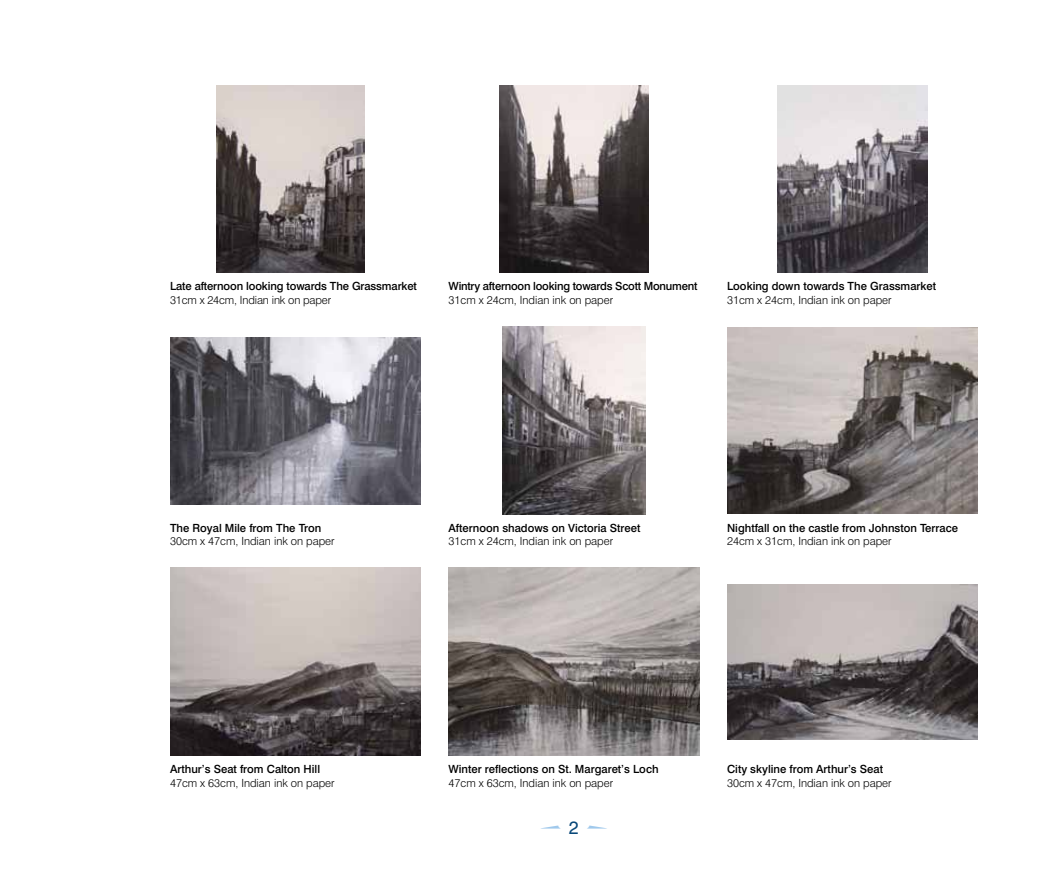
<style>
.page{position:relative;width:1063px;height:893px;background:#fff}
.page>*{position:absolute;margin:0;border:0;box-sizing:border-box;transform-origin:0 0}
.t1{font:18px "Swiss 721 BT";color:#094879}
.t2{font:500 11.25px "Swiss 721 BT";color:#000}
.t3{font:300 11.25px "Swiss 721 BT";color:#000}
.t4{font:500 11.25px "Swiss 721 BT";letter-spacing:-.02em;color:#000}
.s1{color:#a0c9ec}
</style>
<div class="page">
<img style="left:216px;top:85px;width:149px;height:188px">
<img style="left:500px;top:85px;width:148px;height:188px">
<img style="left:778px;top:85px;width:149px;height:188px">
<img style="left:502px;top:326px;width:144px;height:188px">
<img style="left:170px;top:337px;width:251px;height:167px">
<img style="left:727px;top:327px;width:251px;height:186px">
<img style="left:170px;top:568px;width:251px;height:188px">
<img style="left:449px;top:568px;width:250px;height:188px">
<img style="left:727px;top:584px;width:251px;height:155px">
<p class="t2" style="left:170px;top:280px;width:248px">Late afternoon looking towards The Grassmarket</p>
<p class="t3" style="left:170px;top:293px;width:163px">31cm x 24cm, Indian ink on paper</p>
<p class="t4" style="left:449px;top:280px;width:250px">Wintry afternoon looking towards Scott Monument</p>
<p class="t3" style="left:449px;top:293px;width:166px">31cm x 24cm, Indian ink on paper</p>
<p class="t2" style="left:727px;top:280px;width:211px">Looking down towards The Grassmarket</p>
<p class="t3" style="left:727px;top:293px;width:166px">31cm x 24cm, Indian ink on paper</p>
<p class="t2" style="left:170px;top:521px;width:153px">The Royal Mile from The Tron</p>
<p class="t3" style="left:170px;top:534px;width:166px">30cm x 47cm, Indian ink on paper</p>
<p class="t2" style="left:170px;top:762px;width:152px">Arthur’s Seat from Calton Hill</p>
<p class="t3" style="left:170px;top:776px;width:166px">47cm x 63cm, Indian ink on paper</p>
<p class="t2" style="left:449px;top:521px;width:193px">Afternoon shadows on Victoria Street</p>
<p class="t3" style="left:449px;top:534px;width:166px">31cm x 24cm, Indian ink on paper</p>
<p class="t2" style="left:727px;top:521px;width:232px">Nightfall on the castle from Johnston Terrace</p>
<p class="t3" style="left:727px;top:534px;width:166px">24cm x 31cm, Indian ink on paper</p>
<p class="t2" style="left:449px;top:762px;width:212px">Winter reflections on St. Margaret’s Loch</p>
<p class="t3" style="left:449px;top:776px;width:166px">47cm x 63cm, Indian ink on paper</p>
<h1 class="t1" style="left:541px;top:817px;width:68px"><span class="s1">•</span> 2 <span class="s1">•</span></h1>
<p class="t2" style="left:727px;top:762px;width:158px">City skyline from Arthur’s Seat</p>
<p class="t3" style="left:727px;top:776px;width:166px">30cm x 47cm, Indian ink on paper</p>
</div>
